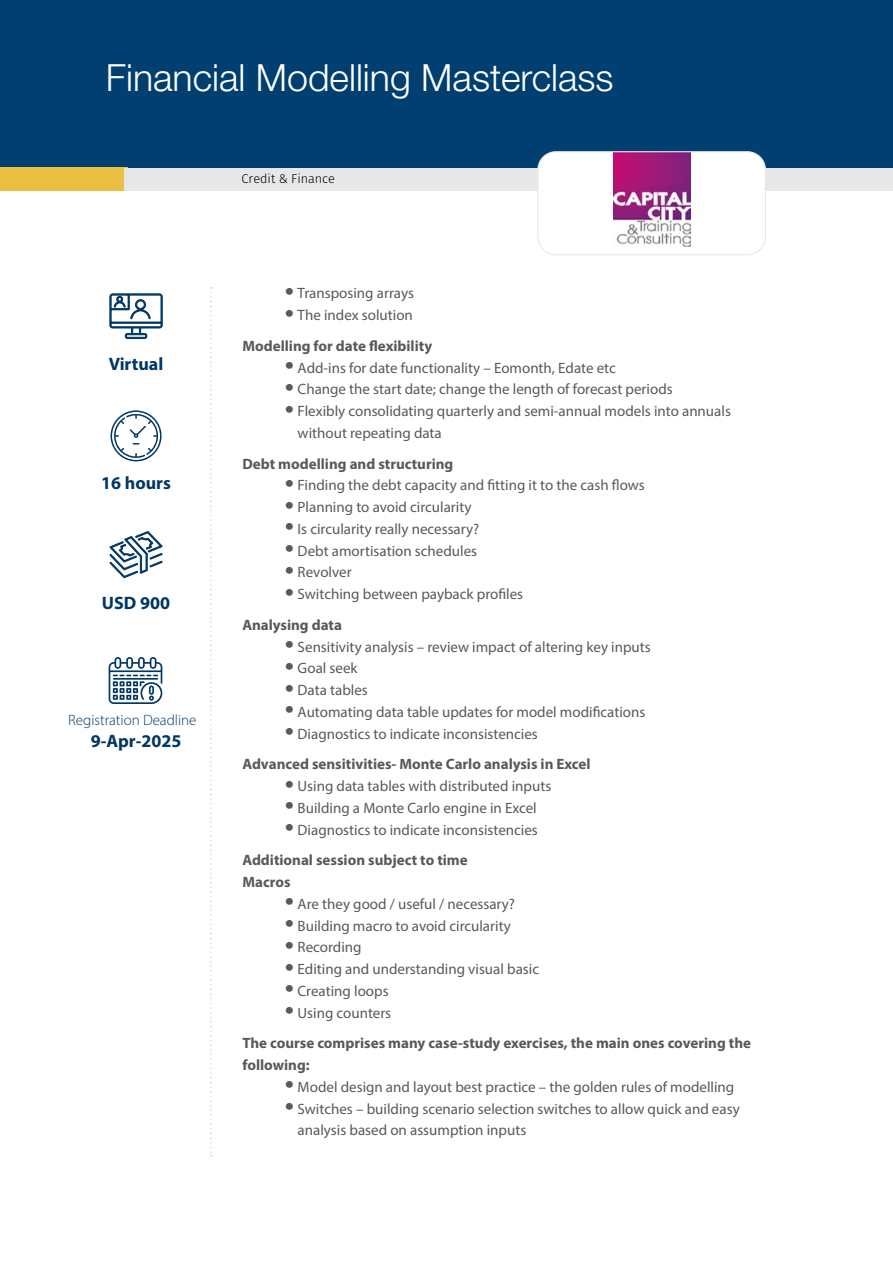
<style>
.page{position:relative;width:893px;height:1263px;background:#fff}
.page>*{position:absolute;margin:0;border:0;box-sizing:border-box;transform-origin:0 0}
.t1{font:300 37.5px "Helvetica Neue LT Std";color:#fff}
.t2{font:700 18px "Myriad Pro";color:#003763}
.t3{font:15px/21.8px "Myriad Pro";color:#58595b}
.t4{font:700 15px/30.8px "Myriad Pro";color:#58595b}
.t5{font:300 15px "Myriad Pro";color:#003763}
.t6{font:300 12.75px "Fira Sans";color:#000}
.s1{font-size:33px}
.s2{font-weight:400;font-size:33px}
.s3{font-weight:400}
.s4{font-weight:700}
</style>
<div class="page">
<div style="left:0;top:0;width:893px;height:168px;background:#003f70"></div>
<div style="left:0;top:168px;width:128px;height:23px;background:#ebc042"></div>
<div style="left:124px;top:168px;width:769px;height:22px;background:#e6e7e8"></div>
<svg style="left:210px;top:287px;width:2px;height:870px"></svg>
<svg style="left:109px;top:293px;width:54px;height:46px"></svg>
<svg style="left:109px;top:531px;width:54px;height:47px"></svg>
<svg style="left:111px;top:410px;width:51px;height:52px"></svg>
<svg style="left:109px;top:657px;width:53px;height:47px"></svg>
<div style="left:538px;top:152px;width:227px;height:103px;background:#fff;border-radius:18px"></div>
<img style="left:613px;top:153px;width:77px;height:93px">
<div style="left:537px;top:151px;width:229px;height:104px;border:1px solid #e6e7e8;border-radius:18px"></div>
<h1 class="t1" style="left:106px;top:54px;width:509px">Financial Modelling Masterclass</h1>
<p class="t2" style="left:109px;top:353px;width:56px">Virtual</p>
<p class="t2" style="left:101px;top:472px;width:71px">16 hours</p>
<p class="t2" style="left:102px;top:591px;width:70px">USD 900</p>
<p class="t5" style="left:68px;top:711px;width:130px">Registration Deadline</p>
<p class="t2" style="left:91px;top:729px;width:92px">9-Apr-2025</p>
<p class="t6" style="left:242px;top:169px;width:95px">Credit &amp; Finance</p>
<p class="t3" style="left:285px;top:282px;width:131px"><span class="s1">•</span> Transposing arrays</p>
<p class="t4" style="left:242px;top:299px;width:191px;text-indent:43px"><span class="s2">•</span> <span class="s3">The index solution<br></span>Modelling for date flexibility</p>
<p class="t3" style="left:285px;top:356px;width:332px"><span class="s1">•</span> Add-ins for date functionality – Eomonth, Edate etc</p>
<p class="t3" style="left:285px;top:378px;width:389px"><span class="s1">•</span> Change the start date; change the length of forecast periods</p>
<p class="t3" style="left:298px;top:400px;width:435px;text-indent:-13px"><span class="s1">•</span> Flexibly consolidating quarterly and semi-annual models into annuals without repeating data</p>
<p class="t4" style="left:242px;top:448px;width:213px">Debt modelling and structuring</p>
<p class="t3" style="left:285px;top:474px;width:361px"><span class="s1">•</span> Finding the debt capacity and fitting it to the cash flows</p>
<p class="t3" style="left:285px;top:496px;width:188px"><span class="s1">•</span> Planning to avoid circularity</p>
<p class="t3" style="left:285px;top:518px;width:196px"><span class="s1">•</span> Is circularity really necessary?</p>
<p class="t3" style="left:285px;top:539px;width:194px"><span class="s1">•</span> Debt amortisation schedules</p>
<p class="t3" style="left:285px;top:561px;width:68px"><span class="s1">•</span> Revolver</p>
<p class="t3" style="left:242px;top:578px;width:282px;line-height:30.8px;text-indent:43px"><span class="s1">•</span> Switching between payback profiles<br><span class="s4">Analysing data</span></p>
<p class="t3" style="left:285px;top:635px;width:367px"><span class="s1">•</span> Sensitivity analysis – review impact of altering key inputs</p>
<p class="t3" style="left:285px;top:657px;width:74px"><span class="s1">•</span> Goal seek</p>
<p class="t3" style="left:285px;top:679px;width:85px"><span class="s1">•</span> Data tables</p>
<p class="t3" style="left:285px;top:701px;width:362px"><span class="s1">•</span> Automating data table updates for model modifications</p>
<p class="t4" style="left:242px;top:718px;width:350px;text-indent:43px"><span class="s2">•</span> <span class="s3">Diagnostics to indicate inconsistencies<br></span>Advanced sensitivities- Monte Carlo analysis in Excel</p>
<p class="t3" style="left:285px;top:775px;width:268px"><span class="s1">•</span> Using data tables with distributed inputs</p>
<p class="t3" style="left:285px;top:797px;width:253px"><span class="s1">•</span> Building a Monte Carlo engine in Excel</p>
<p class="t3" style="left:242px;top:814px;width:297px;line-height:30.8px;text-indent:43px"><span class="s1">•</span> Diagnostics to indicate inconsistencies<br><span class="s4">Additional session subject to time</span></p>
<p class="t4" style="left:242px;top:866px;width:50px">Macros</p>
<p class="t3" style="left:285px;top:893px;width:232px"><span class="s1">•</span> Are they good / useful / necessary?</p>
<p class="t3" style="left:285px;top:914px;width:227px"><span class="s1">•</span> Building macro to avoid circularity</p>
<p class="t3" style="left:285px;top:936px;width:78px"><span class="s1">•</span> Recording</p>
<p class="t3" style="left:285px;top:958px;width:256px"><span class="s1">•</span> Editing and understanding visual basic</p>
<p class="t3" style="left:285px;top:980px;width:105px"><span class="s1">•</span> Creating loops</p>
<p class="t4" style="left:242px;top:997px;width:510px;text-indent:43px"><span class="s2">•</span> <span class="s3">Using counters<br></span>The course comprises many case-study exercises, the main ones covering the</p>
<p class="t4" style="left:242px;top:1049px;width:69px">following:</p>
<p class="t3" style="left:285px;top:1076px;width:451px"><span class="s1">•</span> Model design and layout best practice – the golden rules of modelling</p>
<p class="t3" style="left:298px;top:1097px;width:444px;text-indent:-13px"><span class="s1">•</span> Switches – building scenario selection switches to allow quick and easy analysis based on assumption inputs</p>
</div>
